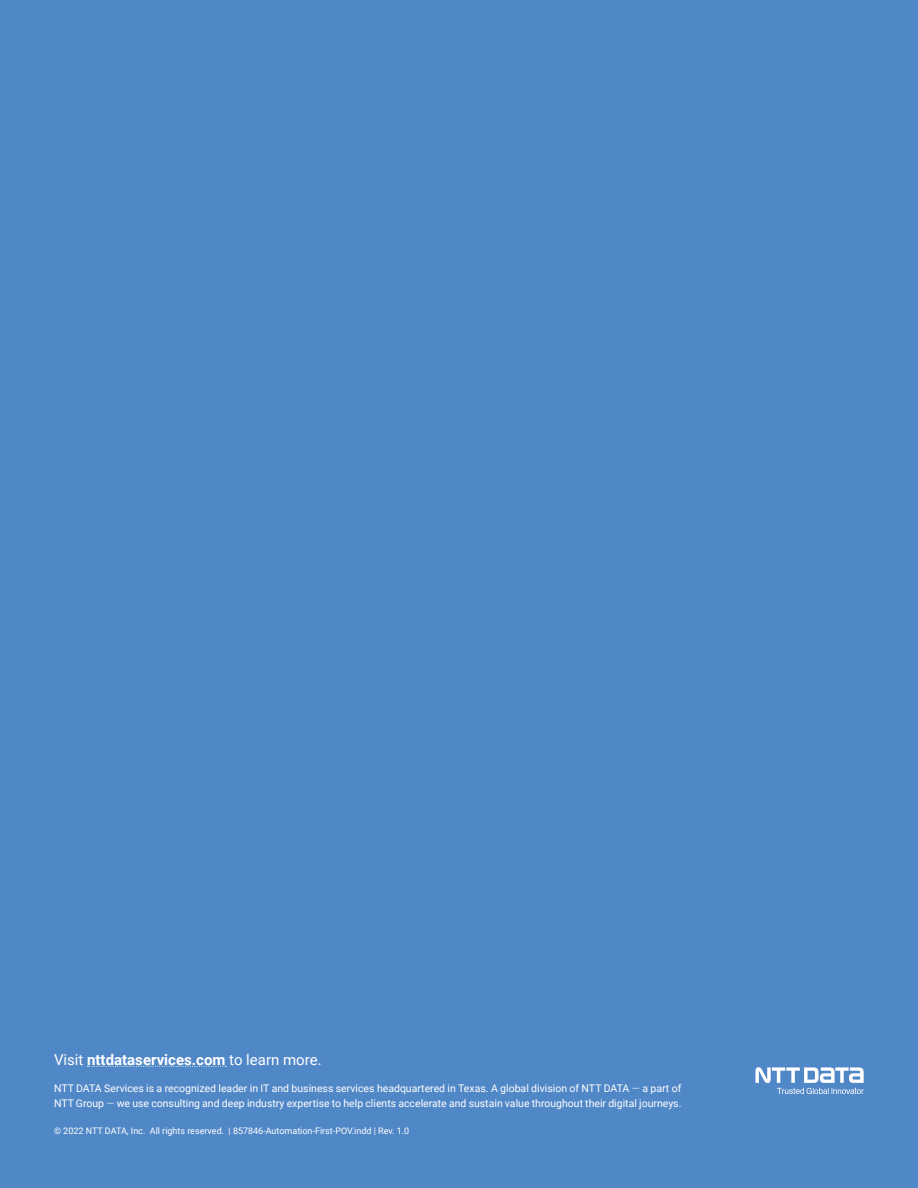
<style>
.page{position:relative;width:918px;height:1188px;background:#5087c7}
.page>*{position:absolute;margin:0;border:0;box-sizing:border-box;transform-origin:0 0}
.t1{font:700 15px "Roboto";color:#fff}
.t2{font:10.5px/15px "Roboto";color:#fff}
.t3{font:9px "Roboto";color:#fff}
.s1{font-weight:400}
.s2{font-weight:300}
</style>
<div class="page">
<svg style="left:755px;top:1067px;width:109px;height:27px"></svg>
<svg style="left:88px;top:1066px;width:138px;height:1px"></svg>
<p class="t1" style="left:54px;top:1049px;width:269px"><span class="s1">Visit</span> nttdataservices.com <span class="s1">to learn more.</span></p>
<p class="t2" style="left:54px;top:1081px;width:629px">NTT DATA Services is a recognized leader in IT and business services headquartered in Texas. A global division of NTT DATA <span class="s2">—</span> a part of<br>NTT Group <span class="s2">—</span> we use consulting and deep industry expertise to help clients accelerate and sustain value throughout their digital journeys.</p>
<p class="t3" style="left:54px;top:1124px;width:357px">© 2022 NTT DATA, Inc. All rights reserved. | 857846-Automation-First-POV.indd | Rev. 1.0</p>
</div>
